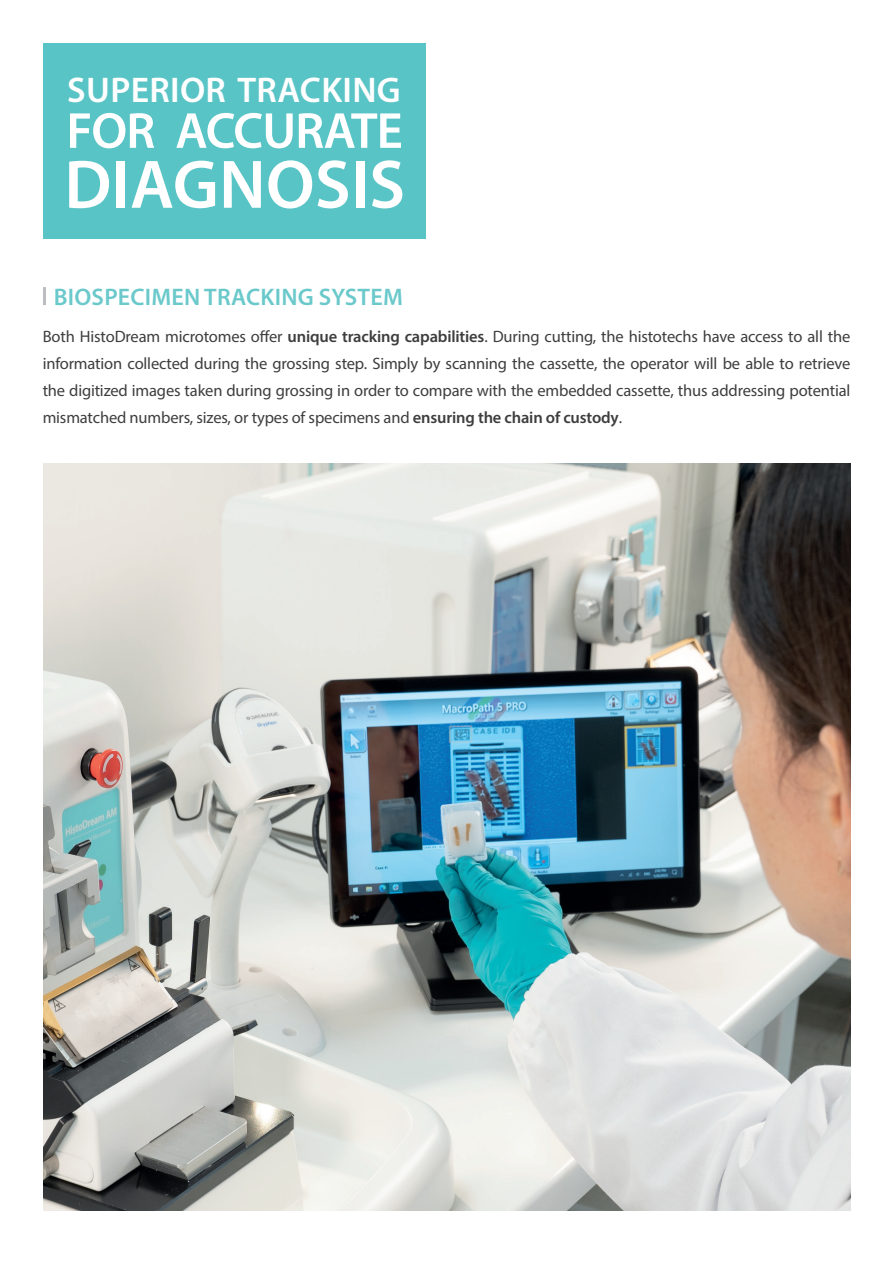
<style>
.page{position:relative;width:893px;height:1263px;background:#fff}
.page>*{position:absolute;margin:0;border:0;box-sizing:border-box;transform-origin:0 0}
.t1{font:600 69.15px "Myriad Pro";color:#fff}
.t2{font:600 51px "Myriad Pro";letter-spacing:-.02em;color:#fff}
.t3{font:600 35.85px "Myriad Pro";letter-spacing:.01em;color:#fff}
.t4{font:600 24px "Myriad Pro";letter-spacing:.01em;color:#6bc9cb}
.t5{font:16.5px/27px "Myriad Pro";letter-spacing:-.01em;color:#3e3e3f;text-align:justify}
.s1{font-weight:600}
</style>
<div class="page">
<hr style="left:43px;top:287px;width:3px;height:18px;background:#bcbdc0">
<img style="left:44px;top:463px;width:806px;height:747px">
<div style="left:43px;top:43px;width:383px;height:196px;background:#59c4c6"></div>
<h3 class="t3" style="left:67px;top:67px;width:335px">SUPERIOR TRACKING</h3>
<h2 class="t2" style="left:66px;top:98px;width:338px">FOR ACCURATE</h2>
<h1 class="t1" style="left:64px;top:141px;width:342px">DIAGNOSIS</h1>
<h3 class="t4" style="left:54px;top:281px;width:350px">BIOSPECIMEN TRACKING SYSTEM</h3>
<p class="t5" style="left:43px;top:322px;width:809px">Both HistoDream microtomes offer <span class="s1">unique tracking capabilities</span>. During cutting, the histotechs have access to all the information collected during the grossing step. Simply by scanning the cassette, the operator will be able to retrieve the digitized images taken during grossing in order to compare with the embedded cassette, thus addressing potential mismatched numbers, sizes, or types of specimens and <span class="s1">ensuring the chain of custody</span>.</p>
</div>
